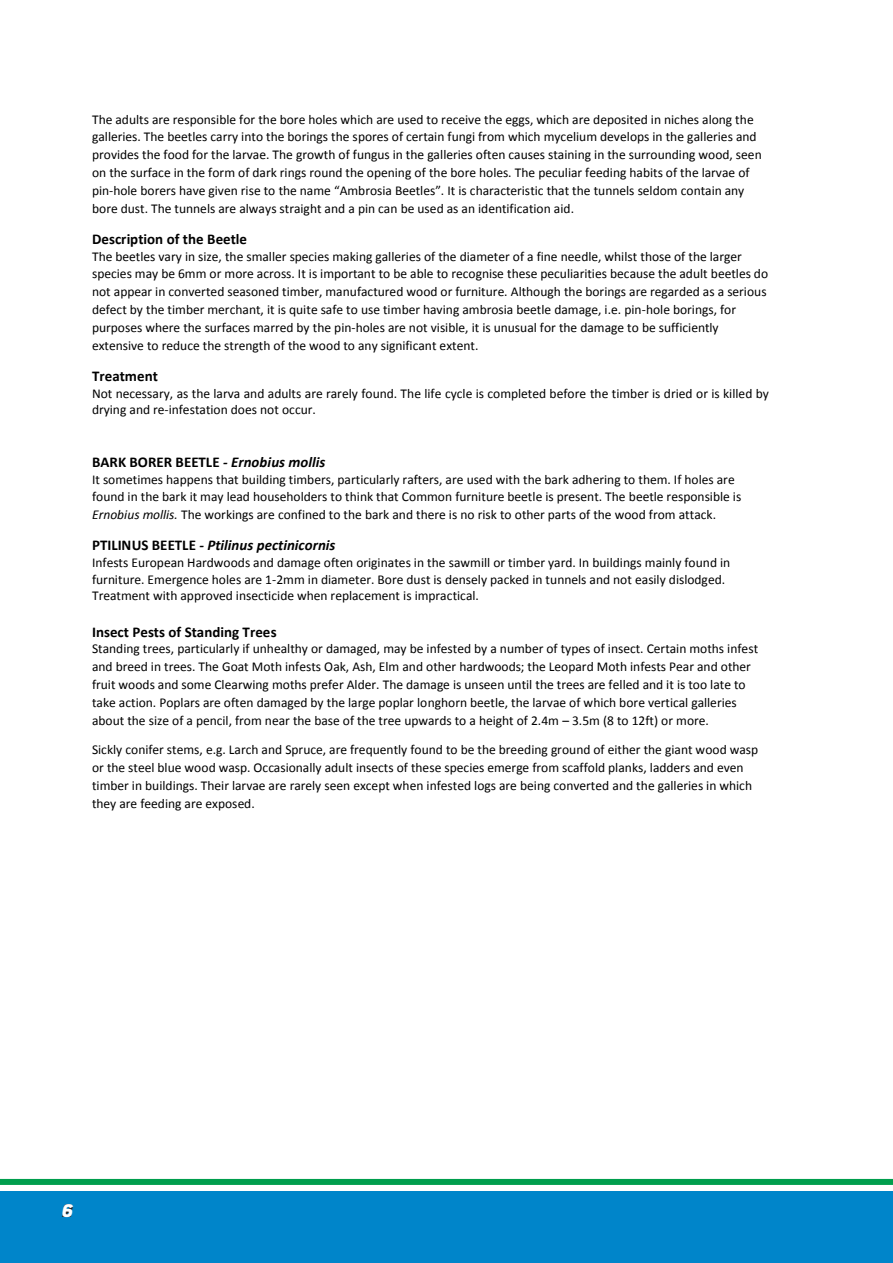
<style>
.page{position:relative;width:893px;height:1263px;background:#fff}
.page>*{position:absolute;margin:0;border:0;box-sizing:border-box;transform-origin:0 0}
.t1{font:italic 900 18px "Azbuka";color:#fff}
.t2{font:700 15px "Calibri";color:#000}
.t3{font:italic 700 15px "Calibri";color:#000}
.t4{font:13.5px/17.9px "Calibri";color:#000}
.s1{font-style:italic}
.s2{font-style:normal}
.s3{color:#231f20}
</style>
<div class="page">
<div style="left:0;top:1191px;width:893px;height:72px;background:#0085ca"></div>
<div style="left:0;top:1179px;width:893px;height:6px;background:#009e4d"></div>
<p class="t4" style="left:92px;top:110px;width:671px">The adults are responsible for the bore holes which are used to receive the eggs, which are deposited in niches along the galleries. The beetles carry into the borings the spores of certain fungi from which mycelium develops in the galleries and provides the food for the larvae. The growth of fungus in the galleries often causes staining in the surrounding wood, seen on the surface in the form of dark rings round the opening of the bore holes. The peculiar feeding habits of the larvae of pin-hole borers have given rise to the name “Ambrosia Beetles”. It is characteristic that the tunnels seldom contain any bore dust. The tunnels are always straight and a pin can be used as an identification aid.</p>
<p class="t2" style="left:92px;top:229px;width:157px">Description of the Beetle</p>
<p class="t4" style="left:92px;top:247px;width:677px">The beetles vary in size, the smaller species making galleries of the diameter of a fine needle, whilst those of the larger species may be 6mm or more across. It is important to be able to recognise these peculiarities because the adult beetles do not appear in converted seasoned timber, manufactured wood or furniture. Although the borings are regarded as a serious defect by the timber merchant, it is quite safe to use timber having ambrosia beetle damage, i.e. pin-hole borings, for purposes where the surfaces marred by the pin-holes are not visible, it is unusual for the damage to be sufficiently extensive to reduce the strength of the wood to any significant extent.</p>
<p class="t2" style="left:92px;top:366px;width:67px">Treatment</p>
<p class="t4" style="left:92px;top:385px;width:678px;line-height:16.5px">Not necessary, as the larva and adults are rarely found. The life cycle is completed before the timber is dried or is killed by drying and re-infestation does not occur.</p>
<p class="t2" style="left:92px;top:452px;width:235px">BARK BORER BEETLE <span class="s1">- Ernobius mollis</span></p>
<p class="t4" style="left:92px;top:470px;width:651px">It sometimes happens that building timbers, particularly rafters, are used with the bark adhering to them. If holes are found in the bark it may lead householders to think that Common furniture beetle is present. The beetle responsible is<br><span class="s1">Ernobius mollis.</span> The workings are confined to the bark and there is no risk to other parts of the wood from attack.</p>
<p class="t3" style="left:92px;top:536px;width:245px"><span class="s2">PTILINUS BEETLE</span> - Ptilinus pectinicornis</p>
<p class="t4" style="left:92px;top:555px;width:640px;line-height:16.5px">Infests European Hardwoods and damage often originates in the sawmill or timber yard. In buildings mainly found in furniture. Emergence holes are 1-2mm in diameter. Bore dust is densely packed in tunnels and not easily dislodged.<br>Treatment with approved insecticide when replacement is impractical.</p>
<p class="t2" style="left:92px;top:622px;width:186px">Insect Pests of Standing Trees</p>
<p class="t4" style="left:92px;top:640px;width:668px">Standing trees, particularly if unhealthy or damaged, may be infested by a number of types of insect. Certain moths infest and breed in trees. The Goat Moth infests Oak, Ash, Elm and other hardwoods; the Leopard Moth infests Pear and other fruit woods and some Clearwing moths prefer Alder. The damage is unseen until the trees are felled and it is too late to take action. Poplars are often damaged by the large poplar longhorn beetle, the larvae of which bore vertical galleries about the size of a pencil, from near the base of the tree upwards to a height of 2.4m – 3.5m (8 to 12ft) or more.</p>
<p class="t4" style="left:92px;top:741px;width:668px">Sickly conifer stems, e.g. Larch and Spruce, are frequently found to be the breeding ground of either the giant wood wasp or the steel blue wood wasp. Occasionally adult insects of these species emerge from scaffold planks, ladders and even timber in buildings. Their larvae are rarely seen except when infested logs are being converted and the galleries in which they are feeding are exposed.</p>
<h1 class="t1" style="left:61px;top:1198px;width:16px">6<span class="s3">2</span></h1>
</div>
